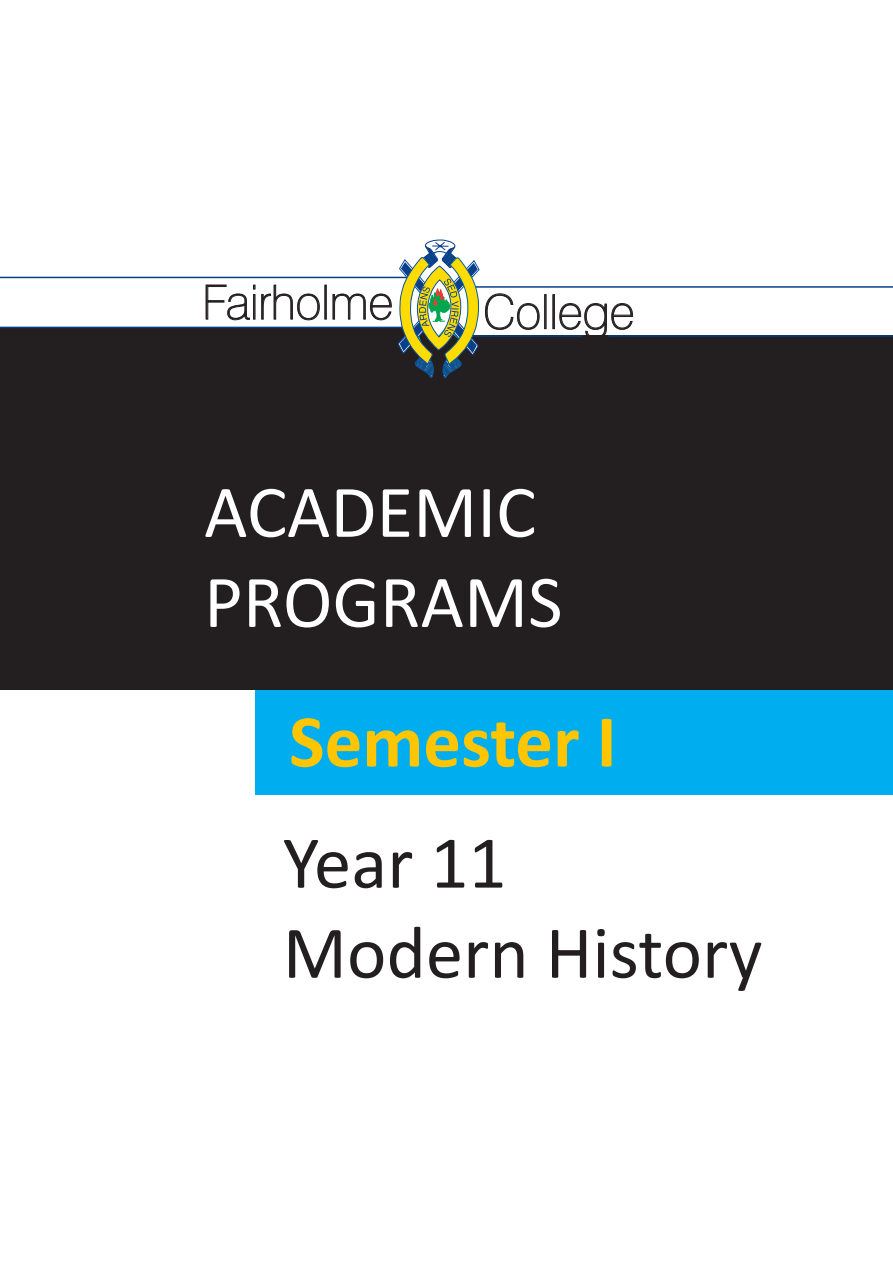
<style>
.page{position:relative;width:893px;height:1263px;background:#fff}
.page>*{position:absolute;margin:0;border:0;box-sizing:border-box;transform-origin:0 0}
.t1{font:75px "Calibri";color:#231f20}
.t2{font:75px "Calibri";color:#fff}
.t3{font:700 75px "Calibri";color:#ffc500}
.t4{font:100 47.4px "Swiss 721 BT";color:#231f20}
</style>
<div class="page">
<div style="left:255px;top:676px;width:638px;height:119px;background:#00aeef"></div>
<div style="left:0;top:310px;width:893px;height:379px;background:#231f20"></div>
<div style="left:0;top:277px;width:458px;height:49px;background:#fff"></div>
<div style="left:428px;top:287px;width:465px;height:48px;background:#fff"></div>
<hr style="left:475px;top:286px;width:418px;height:2px;background:#073f89">
<hr style="left:0;top:277px;width:408px;height:1px;background:#073f89">
<hr style="left:0;top:327px;width:402px;height:1px;background:#073f89">
<svg style="left:205px;top:284px;width:50px;height:37px"></svg>
<svg style="left:261px;top:284px;width:59px;height:37px"></svg>
<div style="left:324px;top:285px;width:3px;height:35px;border:1px solid #231f20"></div>
<hr style="left:608px;top:335px;width:285px;height:2px;background:#073f89">
<svg style="left:332px;top:240px;width:301px;height:138px"></svg>
<div style="left:491px;top:341px;width:108px;height:32px;background:#231f20"></div>
<p class="t4" style="left:202px;top:273px;width:192px">Fairholme</p>
<p class="t4" style="left:483px;top:283px;width:153px">College</p>
<p class="t2" style="left:204px;top:460px;width:333px">ACADEMIC</p>
<p class="t2" style="left:204px;top:550px;width:360px">PROGRAMS</p>
<p class="t3" style="left:289px;top:688px;width:329px">Semester I</p>
<p class="t1" style="left:283px;top:811px;width:225px">Year 11</p>
<p class="t1" style="left:283px;top:901px;width:481px">Modern History</p>
</div>
